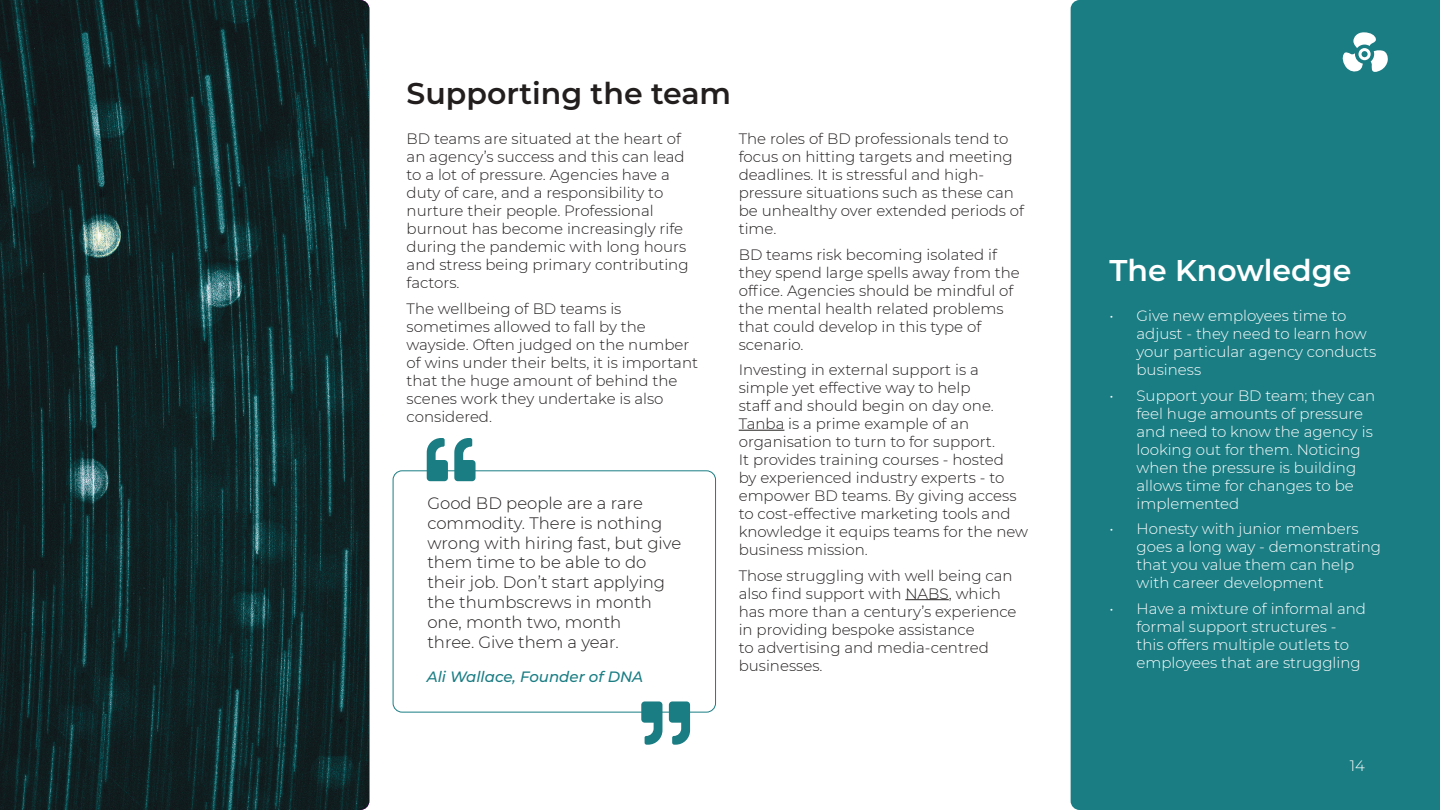
<style>
.page{position:relative;width:1440px;height:810px;background:#fff}
.page>*{position:absolute;margin:0;border:0;box-sizing:border-box;transform-origin:0 0}
.t1{font:600 30px "Montserrat";color:#221e1e}
.t2{font:600 30px "Montserrat";color:#fff}
.t3{font:300 16.5px/19.8px "Montserrat";color:#221e1e}
.t4{font:300 15px/18px "Montserrat";color:#221e1e}
.t5{font:300 15px/18px "Montserrat";color:#fff}
.t6{font:italic 500 15px "Montserrat";color:#197d83}
</style>
<div class="page">
<div style="left:1071px;top:0;width:369px;height:810px;background:#197d83"></div>
<hr style="left:739px;top:430px;width:45px;height:1px;background:#221e1e">
<hr style="left:905px;top:599px;width:44px;height:1px;background:#221e1e">
<div style="left:393px;top:470px;width:323px;height:242px;border:1px solid #197d83;border-radius:9px"></div>
<svg style="left:427px;top:438px;width:21px;height:43px"></svg>
<svg style="left:454px;top:438px;width:22px;height:43px"></svg>
<svg style="left:669px;top:701px;width:21px;height:44px"></svg>
<svg style="left:641px;top:701px;width:21px;height:44px"></svg>
<svg style="left:1341px;top:32px;width:47px;height:41px"></svg>
<img style="left:0;top:0;width:369px;height:810px">
<h1 class="t1" style="left:407px;top:72px;width:326px">Supporting the team</h1>
<p class="t4" style="left:407px;top:129px;width:284px">BD teams are situated at the heart of an agency’s success and this can lead to a lot of pressure. Agencies have a duty of care, and a responsibility to nurture their people. Professional burnout has become increasingly rife during the pandemic with long hours and stress being primary contributing factors.</p>
<p class="t4" style="left:407px;top:299px;width:293px">The wellbeing of BD teams is sometimes allowed to fall by the wayside. Often judged on the number of wins under their belts, it is important that the huge amount of behind the scenes work they undertake is also considered.</p>
<p class="t3" style="left:427px;top:493px;width:255px">Good BD people are a rare commodity. There is nothing wrong with hiring fast, but give them time to be able to do their job. Don’t start applying the thumbscrews in month one, month two, month<br>three. Give them a year.</p>
<p class="t6" style="left:427px;top:666px;width:218px">Ali Wallace, Founder of DNA</p>
<p class="t4" style="left:739px;top:129px;width:287px">The roles of BD professionals tend to focus on hitting targets and meeting deadlines. It is stressful and high&shy;pressure situations such as these can be unhealthy over extended periods of time.</p>
<p class="t4" style="left:739px;top:245px;width:283px">BD teams risk becoming isolated if they spend large spells away from the office. Agencies should be mindful of the mental health related problems that could develop in this type of scenario.</p>
<p class="t4" style="left:739px;top:360px;width:291px">Investing in external support is a simple yet effective way to help<br>staff and should begin on day one.<br>Tanba is a prime example of an organisation to turn to for support.<br>It provides training courses - hosted<br>by experienced industry experts - to empower BD teams. By giving access to cost-effective marketing tools and knowledge it equips teams for the new business mission.</p>
<p class="t4" style="left:739px;top:566px;width:279px">Those struggling with well being can also find support with NABS, which has more than a century’s experience in providing bespoke assistance<br>to advertising and media-centred businesses.</p>
<h1 class="t2" style="left:1110px;top:249px;width:243px">The Knowledge</h1>
<p class="t5" style="left:1137px;top:306px;width:241px;text-indent:-27px">• Give new employees time to adjust - they need to learn how your particular agency conducts business</p>
<p class="t5" style="left:1137px;top:386px;width:240px;text-indent:-27px">• Support your BD team; they can feel huge amounts of pressure and need to know the agency is looking out for them. Noticing when the pressure is building allows time for changes to be implemented</p>
<p class="t5" style="left:1137px;top:519px;width:246px;text-indent:-27px">• Honesty with junior members goes a long way - demonstrating that you value them can help with career development</p>
<p class="t5" style="left:1137px;top:599px;width:231px;text-indent:-27px">• Have a mixture of informal and formal support structures - this offers multiple outlets to employees that are struggling</p>
<p class="t5" style="left:1350px;top:756px;width:17px">14</p>
</div>
